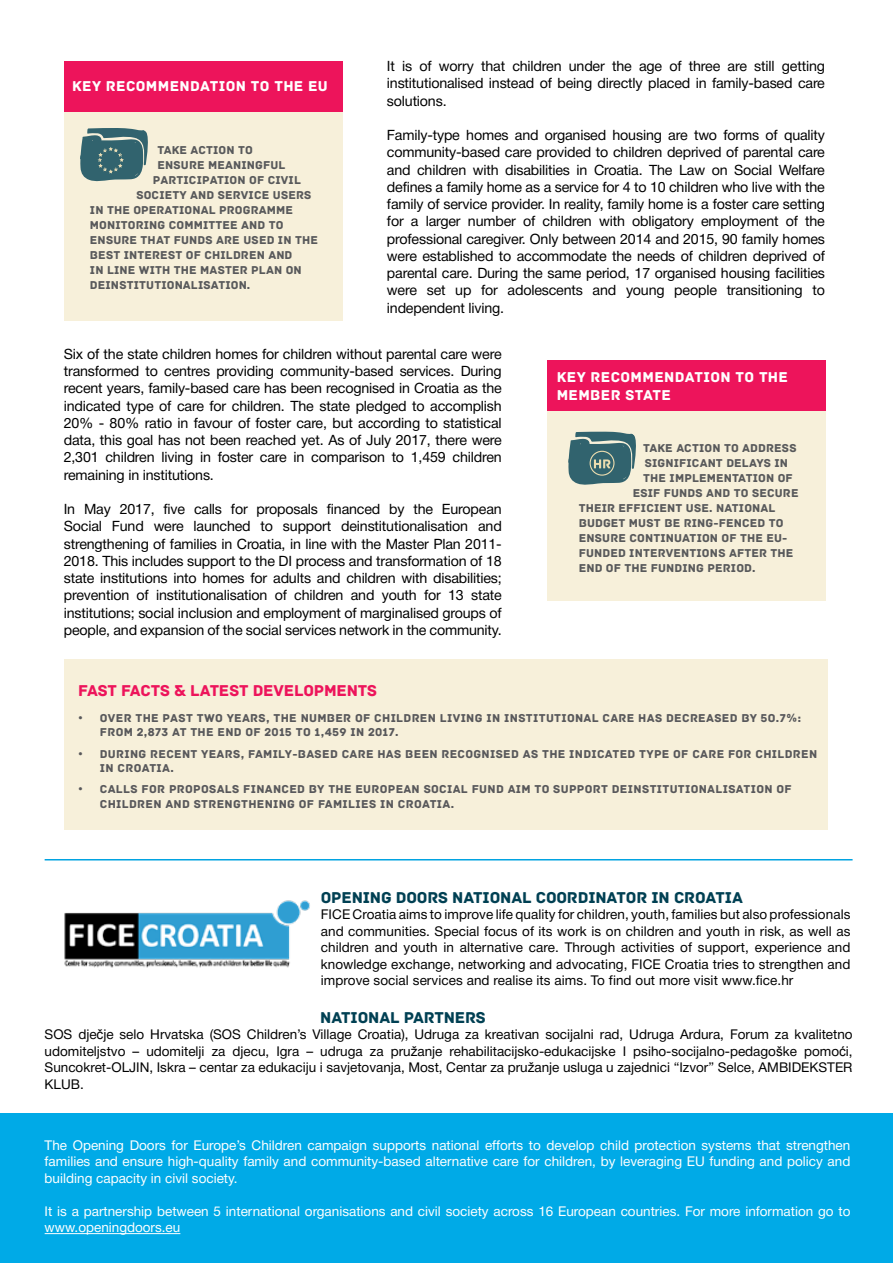
<style>
.page{position:relative;width:893px;height:1263px;background:#fff}
.page>*{position:absolute;margin:0;border:0;box-sizing:border-box;transform-origin:0 0}
.t1{font:16.5px "Archive";letter-spacing:-.01em;color:#004053}
.t2{font:16.5px "Archive";letter-spacing:-.01em;color:#ed145b}
.t3{font:15px/18px "Archive";letter-spacing:.025em;color:#fff}
.t4{font:14.25px/17.2px "Helvetica Neue Cyr";letter-spacing:-.01em;color:#000;text-align:justify}
.t5{font:13.5px/16.5px "Helvetica Neue Cyr";color:#000;text-align:justify}
.t6{font:13.5px/16.5px "Helvetica Neue Cyr";color:#fff;text-align:justify}
.t7{font:12px "Archive";letter-spacing:.01em;color:#58595b}
.t8{font:12px/14.4px "Archive";letter-spacing:.025em;color:#58585b}
.s1{font-family:"Arial"}
</style>
<div class="page">
<div style="left:0;top:1113px;width:893px;height:150px;background:#00aae7"></div>
<hr style="left:45px;top:1233px;width:135px;height:1px;background:#fff">
<img style="left:64px;top:900px;width:246px;height:68px">
<hr style="left:45px;top:859px;width:808px;height:1px;background:#00a3e1">
<div style="left:64px;top:61px;width:279px;height:259px;background:#f7f0da"></div>
<div style="left:64px;top:61px;width:279px;height:50px;background:#ed145b"></div>
<svg style="left:80px;top:128px;width:68px;height:54px;background:#577d82"></svg>
<div style="left:547px;top:361px;width:279px;height:239px;background:#f7f0da"></div>
<div style="left:547px;top:361px;width:279px;height:50px;background:#ed145b"></div>
<svg style="left:568px;top:431px;width:68px;height:54px;background:#5b8083"></svg>
<div style="left:65px;top:659px;width:763px;height:170px;background:#f7f0da"></div>
<p class="t3" style="left:72px;top:77px;width:257px">KEY RECOMMENDATION TO THE EU</p>
<p class="t7" style="left:157px;top:143px;width:97px">TAKE ACTION TO</p>
<p class="t7" style="left:157px;top:158px;width:130px">ENSURE MEANINGFUL</p>
<p class="t7" style="left:153px;top:173px;width:150px">PARTICIPATION OF CIVIL</p>
<p class="t7" style="left:136px;top:188px;width:177px">SOCIETY AND SERVICE USERS</p>
<p class="t7" style="left:90px;top:203px;width:205px">IN THE OPERATIONAL PROGRAMME</p>
<p class="t7" style="left:90px;top:218px;width:195px">MONITORING COMMITTEE AND TO</p>
<p class="t7" style="left:90px;top:233px;width:230px">ENSURE THAT FUNDS ARE USED IN THE</p>
<p class="t7" style="left:90px;top:248px;width:204px">BEST INTEREST OF CHILDREN AND</p>
<p class="t7" style="left:90px;top:263px;width:213px">IN LINE WITH THE MASTER PLAN ON</p>
<p class="t7" style="left:90px;top:278px;width:162px">DEINSTITUTIONALISATION.</p>
<p class="t4" style="left:387px;top:58px;width:439px">It is of worry that children under the age of three are still getting institutionalised instead of being directly placed in family-based care solutions.</p>
<p class="t4" style="left:387px;top:127px;width:440px">Family-type homes and organised housing are two forms of quality community-based care provided to children deprived of parental care and children with disabilities in Croatia. The Law on Social Welfare defines a family home as a service for 4 to 10 children who live with the family of service provider. In reality, family home is a foster care setting for a larger number of children with obligatory employment of the professional caregiver. Only between 2014 and 2015, 90 family homes were established to accommodate the needs of children deprived of parental care. During the same period, 17 organised housing facilities were set up for adolescents and young people transitioning to independent living.</p>
<p class="t4" style="left:64px;top:345px;width:440px">Six of the state children homes for children without parental care were transformed to centres providing community-based services. During recent years, family-based care has been recognised in Croatia as the indicated type of care for children. The state pledged to accomplish 20% - 80% ratio in favour of foster care, but according to statistical data, this goal has not been reached yet. As of July 2017, there were 2,301 children living in foster care in comparison to 1,459 children remaining in institutions.</p>
<p class="t4" style="left:64px;top:501px;width:440px">In May 2017, five calls for proposals financed by the European Social Fund were launched to support deinstitutionalisation and strengthening of families in Croatia, in line with the Master Plan 2011- 2018. This includes support to the DI process and transformation of 18 state institutions into homes for adults and children with disabilities; prevention of institutionalisation of children and youth for 13 state institutions; social inclusion and employment of marginalised groups of people, and expansion of the social services network in the community.</p>
<p class="t3" style="left:557px;top:368px;width:233px">KEY RECOMMENDATION TO THE<br>MEMBER STATE</p>
<p class="t7" style="left:643px;top:441px;width:155px">TAKE ACTION TO ADDRESS</p>
<p class="t7" style="left:645px;top:456px;width:145px">SIGNIFICANT DELAYS IN</p>
<p class="t7" style="left:643px;top:471px;width:151px">THE IMPLEMENTATION OF</p>
<p class="t7" style="left:633px;top:486px;width:167px">ESIF FUNDS AND TO SECURE</p>
<p class="t7" style="left:579px;top:501px;width:198px">THEIR EFFICIENT USE. NATIONAL</p>
<p class="t7" style="left:579px;top:516px;width:206px">BUDGET MUST BE RING-FENCED TO</p>
<p class="t7" style="left:579px;top:531px;width:210px">ENSURE CONTINUATION OF THE EU-</p>
<p class="t7" style="left:579px;top:546px;width:216px">FUNDED INTERVENTIONS AFTER THE</p>
<p class="t7" style="left:579px;top:561px;width:178px">END OF THE FUNDING PERIOD.</p>
<p class="t2" style="left:78px;top:680px;width:300px">FAST FACTS &amp; LATEST DEVELOPMENTS</p>
<p class="t8" style="left:100px;top:711px;width:703px;text-indent:-22px">• OVER THE PAST TWO YEARS, THE NUMBER OF CHILDREN LIVING IN INSTITUTIONAL CARE HAS DECREASED BY 5O.7%:<br>FROM 2,873 AT THE END OF 2015 TO 1,459 IN 2017.</p>
<p class="t8" style="left:100px;top:746px;width:719px;text-indent:-22px">• DURING RECENT YEARS, FAMILY-BASED CARE HAS BEEN RECOGNISED AS THE INDICATED TYPE OF CARE FOR CHILDREN<br>IN CROATIA.</p>
<p class="t8" style="left:100px;top:782px;width:693px;text-indent:-22px">• CALLS FOR PROPOSALS FINANCED BY THE EUROPEAN SOCIAL FUND AIM TO SUPPORT DEINSTITUTIONALISATION OF<br>CHILDREN AND STRENGTHENING OF FAMILIES IN CROATIA.</p>
<p class="t1" style="left:321px;top:887px;width:423px">OPENING DOORS NATIONAL COORDINATOR IN CROATIA</p>
<p class="t5" style="left:321px;top:906px;width:531px">FICE Croatia aims to improve life quality for children, youth, families but also professionals and communities. Special focus of its work is on children and youth in risk, as well as children and youth in alternative care. Through activities of support, experience and knowledge exchange, networking and advocating, FICE Croatia tries to strengthen and improve social services and realise its aims. To find out more visit www.fice.hr</p>
<p class="t1" style="left:320px;top:1008px;width:167px">NATIONAL PARTNERS</p>
<p class="t5" style="left:45px;top:1026px;width:809px">SOS dje<span class="s1">č</span>je selo Hrvatska (SOS Children’s Village Croatia), Udruga za kreativan socijalni rad, Udruga Ardura, Forum za kvalitetno udomiteljstvo – udomitelji za djecu, Igra – udruga za pru<span class="s1">ž</span>anje rehabilitacijsko-edukacijske I psiho-socijalno-pedago<span class="s1">š</span>ke pomo<span class="s1">ć</span>i, Suncokret-OLJIN, Iskra – centar za edukaciju i savjetovanja, Most, Centar za pru<span class="s1">ž</span>anje usluga u zajednici “Izvor” Selce, AMBIDEKSTER KLUB.</p>
<p class="t6" style="left:45px;top:1137px;width:807px">The Opening Doors for Europe’s Children campaign supports national efforts to develop child protection systems that strengthen families and ensure high-quality family and community-based alternative care for children, by leveraging EU funding and policy and building capacity in civil society.</p>
<p class="t6" style="left:45px;top:1203px;width:807px">It is a partnership between 5 international organisations and civil society across 16 European countries. For more information go to www.openingdoors.eu</p>
</div>
